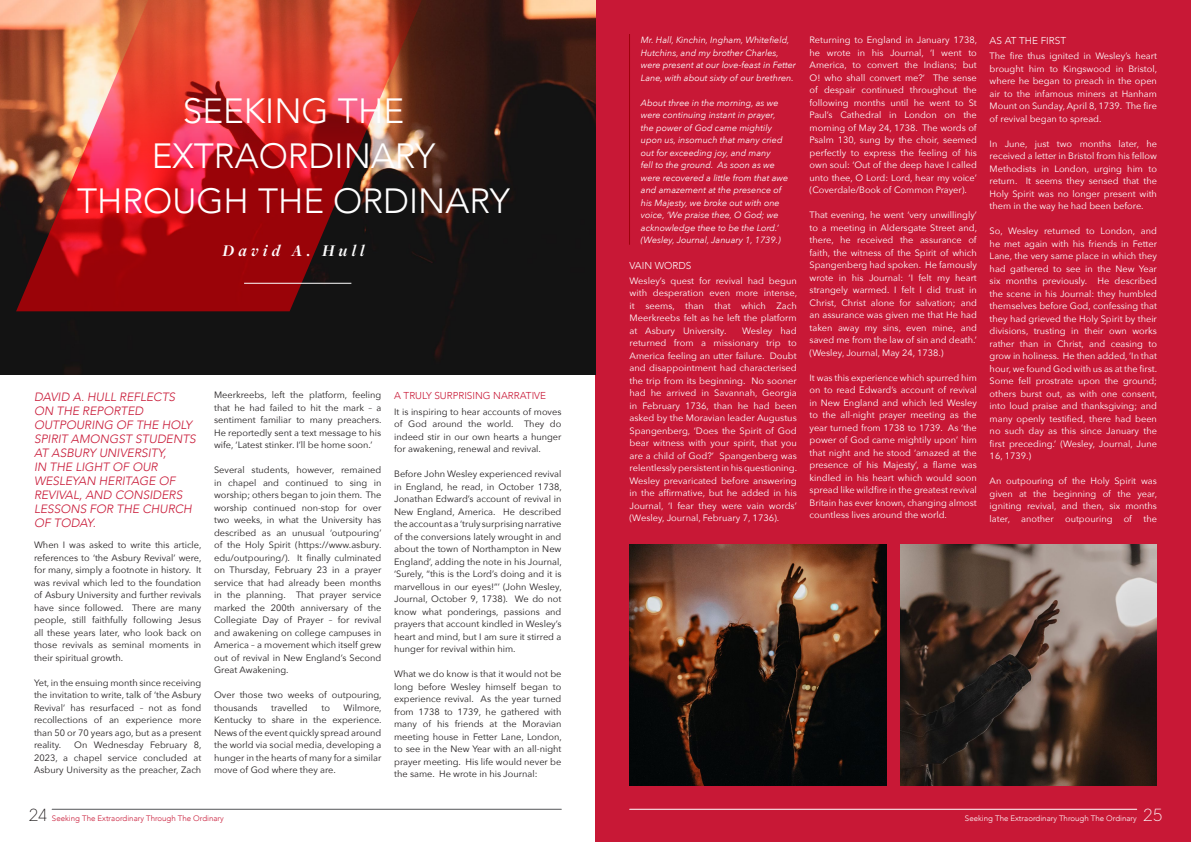
<style>
.page{position:relative;width:1191px;height:842px;background:#fff}
.page>*{position:absolute;margin:0;border:0;box-sizing:border-box;transform-origin:0 0}
.t1{font:300 35px "Avenir";color:#fff}
.Header_-_Author_Name{font:italic 700 17px "Freight Disp Pro";letter-spacing:.25em;color:#fff}
.t2{font:300 16px "Neue Einstellung";color:#fff}
.Subheading{font:italic 300 12px/14px "Avenir";color:#c81836}
.Section_Title{font:300 10px "Avenir";color:#c81836}
.Section_Title-2{font:300 10px "Avenir";color:#fff}
.Body{font:9.2px/12.5px "Avenir Next";color:#fff;text-align:justify}
.Body-2{font:9.2px/12.5px "Avenir Next";color:#231f20;text-align:justify}
.Excerpt{font:italic 9px/12.5px "Avenir Next";color:#fff}
.t3{font:300 7.9px "Avenir";color:#c81836}
.t4{font:300 7.9px "Avenir";color:#fff}
.s1{font-family:"Neue Einstellung";font-size:16px;color:#231f20}
</style>
<div class="page">
<div style="left:595px;top:0;width:596px;height:842px;background:#c81836"></div>
<img style="left:0;top:0;width:595px;height:374px">
<img style="left:16px;top:0;width:409px;height:311px">
<hr style="left:52px;top:809px;width:509px;height:1px;background:#545557">
<hr style="left:629px;top:809px;width:507px;height:1px;background:#fff">
<hr style="left:244px;top:283px;width:107px;height:1px;background:#fff">
<img style="left:629px;top:545px;width:257px;height:240px">
<img style="left:900px;top:545px;width:257px;height:240px">
<p class="t1" style="left:183px;top:90px;width:223px">SEEKING THE</p>
<p class="t1" style="left:152px;top:135px;width:285px">EXTRAORDINARY</p>
<p class="t1" style="left:77px;top:180px;width:434px">THROUGH THE ORDINARY</p>
<p class="Header_-_Author_Name" style="left:222px;top:240px;width:144px">David A. Hull</p>
<p class="Subheading" style="left:34px;top:390px;width:163px">DAVID A. HULL REFLECTS<br>ON THE REPORTED<br>OUTPOURING OF THE HOLY<br>SPIRIT AMONGST STUDENTS<br>AT ASBURY UNIVERSITY,<br>IN THE LIGHT OF OUR<br>WESLEYAN HERITAGE OF<br>REVIVAL, AND CONSIDERS<br>LESSONS FOR THE CHURCH<br>OF TODAY.</p>
<p class="Body-2" style="left:34px;top:538px;width:169px">When I was asked to write this article, references to ‘the Asbury Revival’ were, for many, simply a footnote in history. It was revival which led to the foundation of Asbury University and further revivals have since followed. There are many people, still faithfully following Jesus all these years later, who look back on those revivals as seminal moments in their spiritual growth.</p>
<p class="Body-2" style="left:34px;top:676px;width:169px">Yet, in the ensuing month since receiving the invitation to write, talk of ‘the Asbury Revival’ has resurfaced – not as fond recollections of an experience more than 50 or 70 years ago, but as a present reality.</p>
<p class="Body-2" style="left:34px;top:738px;width:169px;text-indent:40px">On Wednesday February 8, 2023, a chapel service concluded at Asbury University as the preacher, Zach</p>
<p class="Body-2" style="left:214px;top:388px;width:169px">Meerkreebs, left the platform, feeling that he had failed to hit the mark – a sentiment familiar to many preachers.<br>He reportedly sent a text message to his wife, ‘Latest stinker. I’ll be home soon.’</p>
<p class="Body-2" style="left:214px;top:463px;width:169px">Several students, however, remained in chapel and continued to sing in worship; others began to join them. The worship continued non-stop for over two weeks, in what the University has described as an unusual ‘outpouring’ of the Holy Spirit (https://www.asbury. edu/outpouring/). It finally culminated on Thursday, February 23 in a prayer service that had already been months in the planning. That prayer service marked the 200th anniversary of the Collegiate Day of Prayer – for revival and awakening on college campuses in America – a movement which itself grew out of revival in New England’s Second Great Awakening.</p>
<p class="Body-2" style="left:214px;top:688px;width:169px">Over those two weeks of outpouring, thousands</p>
<p class="Body-2" style="left:214px;top:701px;width:169px;text-indent:129px">Wilmore, Kentucky to share in the experience.<br>News of the event quickly spread around the world via social media, developing a hunger in the hearts of many for a similar move of God where they are.</p>
<p class="Body-2" style="left:271px;top:701px;width:38px">travelled</p>
<p class="Body-2" style="left:321px;top:701px;width:10px">to</p>
<p class="Section_Title" style="left:394px;top:390px;width:153px">A TRULY SURPRISING NARRATIVE</p>
<p class="Body-2" style="left:394px;top:405px;width:169px">It is inspiring to hear accounts of moves of God around the world. They do indeed stir in our own hearts a hunger for awakening, renewal and revival.</p>
<p class="Body-2" style="left:394px;top:467px;width:169px">Before John Wesley experienced revival in England, he read, in October 1738, Jonathan Edward’s account of revival in New England, America. He described the account as a ‘truly surprising narrative of the conversions lately wrought in and about the town of Northampton in New England’, adding the note in his Journal, ‘Surely, “this is the Lord’s doing and it is marvellous in our eyes!”’ (John Wesley, Journal, October 9, 1738). We do not know what ponderings, passions and prayers that account kindled in Wesley’s heart and mind, but I am sure it stirred a hunger for revival within him.</p>
<p class="Body-2" style="left:394px;top:667px;width:169px">What we do know is that it would not be long before Wesley himself began to experience revival. As the year turned from 1738 to 1739, he gathered with many of his friends at the Moravian meeting house in Fetter Lane, London, to see in the New Year with an all-night prayer meeting. His life would never be the same. He wrote in his Journal:</p>
<p class="Excerpt" style="left:641px;top:33px;width:157px">Mr. Hall, Kinchin, Ingham, Whitefield, Hutchins, and my brother Charles, were present at our love-feast in Fetter Lane, with about sixty of our brethren.</p>
<p class="Excerpt" style="left:641px;top:96px;width:149px">About three in the morning, as we were continuing instant in prayer, the power of God came mightily upon us, insomuch that many cried out for exceeding joy, and many<br>fell to the ground. As soon as we were recovered a little from that awe and amazement at the presence of his Majesty, we broke out with one voice, ‘We praise thee, O God; we acknowledge thee to be the Lord.’ (Wesley, Journal, January 1, 1739.)</p>
<p class="Section_Title-2" style="left:629px;top:259px;width:63px">VAIN WORDS</p>
<p class="Body" style="left:629px;top:274px;width:169px">Wesley’s quest for revival had begun with desperation even more intense, it seems, than that which Zach Meerkreebs felt as he left the platform at Asbury University.</p>
<p class="Body" style="left:629px;top:324px;width:169px;text-indent:113px">Wesley had returned from a missionary trip to America feeling an utter failure. Doubt and disappointment had characterised the trip from its beginning. No sooner had he arrived in Savannah, Georgia in February 1736, than he had been asked by the Moravian leader Augustus Spangenberg, ‘Does the Spirit of God bear witness with your spirit, that you are a child of God?’ Spangenberg was relentlessly persistent in his questioning.<br>Wesley prevaricated before answering in the affirmative, but he added in his Journal, ‘I fear they were vain words’ (Wesley, Journal, February 7, 1736).</p>
<p class="Body" style="left:809px;top:33px;width:169px">Returning to England in January 1738, he wrote in his Journal, ‘I went to America, to convert the Indians; but O! who shall convert me?’ The sense of despair continued throughout the following months until he went to St Paul’s Cathedral in London on the morning of May 24, 1738. The words of Psalm 130, sung by the choir, seemed perfectly to express the feeling of his own soul: ‘Out of the deep have I called unto thee, O Lord: Lord, hear my voice’ (Coverdale/Book of Common Prayer).</p>
<p class="Body" style="left:809px;top:208px;width:169px">That evening, he went ‘very unwillingly’ to a meeting in Aldersgate Street and, there, he received the assurance of faith, the witness of the Spirit of which Spangenberg had spoken. He famously wrote in his Journal: ‘I felt my heart strangely warmed. I felt I did trust in Christ, Christ alone for salvation; and an assurance was given me that He had taken away my sins, even mine, and saved me from the law of sin and death.’ (Wesley, Journal, May 24, 1738.)</p>
<p class="Body" style="left:809px;top:371px;width:169px">It was this experience which spurred him on to read Edward’s account of revival in New England and which led Wesley to the all-night prayer meeting as the year turned from 1738 to 1739. As ‘the power of God came mightily upon’ him that night and he stood ‘amazed at the presence of his Majesty’, a flame was kindled in his heart which would soon spread like wildfire in the greatest revival Britain has ever known, changing almost countless lives around the world.</p>
<p class="Section_Title-2" style="left:989px;top:35px;width:78px">AS AT THE FIRST</p>
<p class="Body" style="left:989px;top:50px;width:169px">The fire thus ignited in Wesley’s heart brought him to Kingswood in Bristol, where he began to preach in the open air to the infamous miners at Hanham Mount on Sunday, April 8, 1739. The fire of revival began to spread.</p>
<p class="Body" style="left:989px;top:137px;width:169px">In June, just two months later, he received a letter in Bristol from his fellow Methodists in London, urging him to return. It seems they sensed that the Holy Spirit was no longer present with them in the way he had been before.</p>
<p class="Body" style="left:989px;top:225px;width:169px">So, Wesley returned to London, and he met again with his friends in Fetter Lane, the very same place in which they had gathered to see in the New Year six months previously. He described the scene in his Journal: they humbled themselves before God, confessing that they had grieved the Holy Spirit by their divisions, trusting in their own works rather than in Christ, and ceasing to grow in holiness. He then added, ‘In that hour, we found God with us as at the first.<br>Some fell prostrate upon the ground; others burst out, as with one consent, into loud praise and thanksgiving; and many openly testified, there had been no such day as this since January the first preceding.’ (Wesley, Journal, June 16, 1739.)</p>
<p class="Body" style="left:989px;top:475px;width:169px">An outpouring of the Holy Spirit was given at the beginning of the year, igniting revival, and then, six months later, another outpouring of the</p>
<p class="t3" style="left:28px;top:814px;width:197px"><span class="s1">24</span> Seeking The Extraordinary Through The Ordinary</p>
<p class="t4" style="left:965px;top:814px;width:173px">Seeking The Extraordinary Through The Ordinary</p>
<p class="t2" style="left:1142px;top:805px;width:21px">25</p>
</div>
